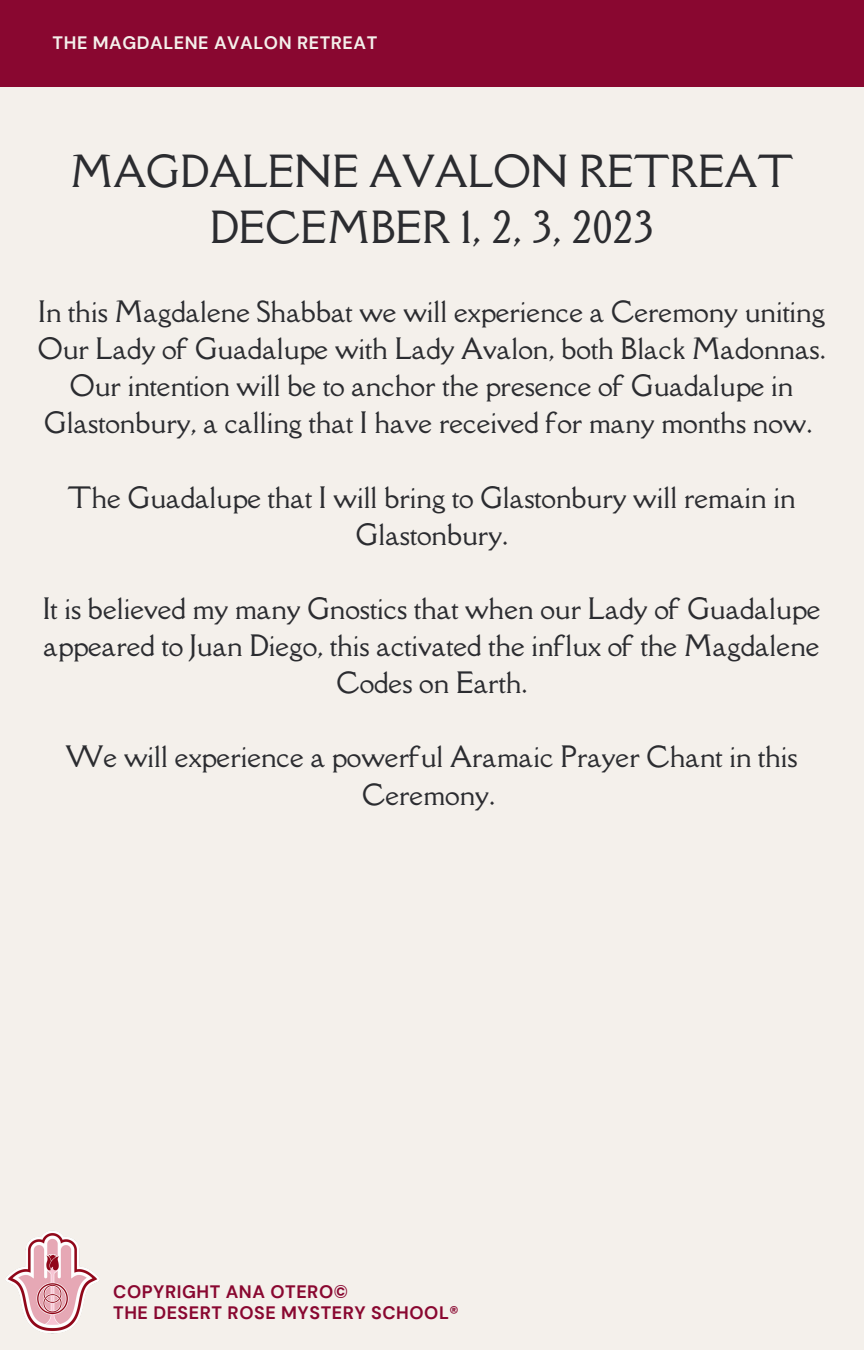
<style>
.page{position:relative;width:864px;height:1350px;background:#f4f0eb}
.page>*{position:absolute;margin:0;border:0;box-sizing:border-box;transform-origin:0 0}
.t1{font:40.5px "Della Respira";color:#2b2c30}
.t2{font:27px/37.1px "Della Respira";color:#2b2c30;text-align:center}
.t3{font:700 18px "DM Sans";letter-spacing:.03em;color:#890730}
.t4{font:700 18px "DM Sans";letter-spacing:.03em;color:#f4f0eb}
</style>
<div class="page">
<div style="left:0;top:0;width:864px;height:86px;background:#890730"></div>
<img style="left:6px;top:1230px;width:93px;height:104px">
<p class="t4" style="left:53px;top:31px;width:326px">THE MAGDALENE AVALON RETREAT</p>
<p class="t1" style="left:70px;top:144px;width:725px">MAGDALENE AVALON RETREAT</p>
<p class="t1" style="left:210px;top:199px;width:446px">DECEMBER 1, 2, 3, 2023</p>
<p class="t2" style="left:38px;top:293px;width:789px">In this Magdalene Shabbat we will experience a Ceremony uniting Our Lady of Guadalupe with Lady Avalon, both Black Madonnas.<br>Our intention will be to anchor the presence of Guadalupe in Glastonbury, a calling that I have received for many months now.</p>
<p class="t2" style="left:68px;top:479px;width:730px">The Guadalupe that I will bring to Glastonbury will remain in<br>Glastonbury.</p>
<p class="t2" style="left:43px;top:590px;width:779px">It is believed my many Gnostics that when our Lady of Guadalupe appeared to Juan Diego, this activated the influx of the Magdalene<br>Codes on Earth.</p>
<p class="t2" style="left:66px;top:738px;width:734px">We will experience a powerful Aramaic Prayer Chant in this<br>Ceremony.</p>
<p class="t3" style="left:113px;top:1281px;width:236px">COPYRIGHT ANA OTERO©</p>
<p class="t3" style="left:113px;top:1302px;width:347px">THE DESERT ROSE MYSTERY SCHOOL®</p>
</div>
